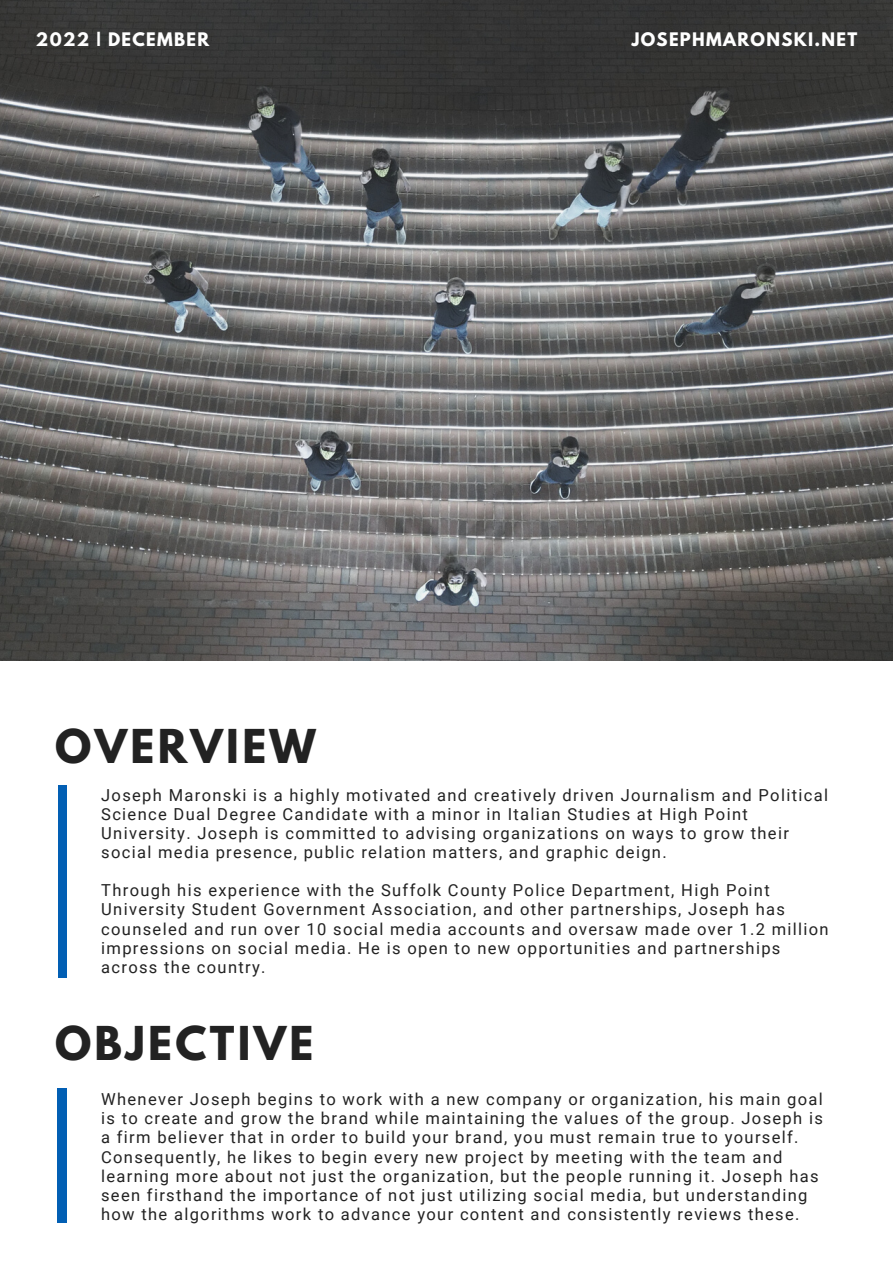
<style>
.page{position:relative;width:893px;height:1264px;background:#fff}
.page>*{position:absolute;margin:0;border:0;box-sizing:border-box;transform-origin:0 0}
.t1{font:700 41.25px "League Spartan";letter-spacing:.08em;color:#222}
.t2{font:16.5px/19px "Roboto";letter-spacing:.08em;color:#222}
.t3{font:700 16.5px "League Spartan";letter-spacing:.08em;color:#fff}
</style>
<div class="page">
<img style="left:0;top:0;width:892px;height:660px">
<div style="left:59px;top:785px;width:8px;height:192px;background:#025fb4"></div>
<div style="left:58px;top:1088px;width:9px;height:134px;background:#025fb4"></div>
<p class="t3" style="left:36px;top:31px;width:175px">2022 | DECEMBER</p>
<p class="t3" style="left:631px;top:31px;width:227px">JOSEPHMARONSKI.NET</p>
<h1 class="t1" style="left:55px;top:725px;width:262px">OVERVIEW</h1>
<p class="t2" style="left:101px;top:785px;width:728px">Joseph Maronski is a highly motivated and creatively driven Journalism and Political Science Dual Degree Candidate with a minor in Italian Studies at High Point University. Joseph is committed to advising organizations on ways to grow their social media presence, public relation matters, and graphic deign.</p>
<p class="t2" style="left:101px;top:881px;width:729px">Through his experience with the Suffolk County Police Department, High Point University Student Government Association, and other partnerships, Joseph has counseled and run over 10 social media accounts and oversaw made over 1.2 million impressions on social media. He is open to new opportunities and partnerships across the country.</p>
<h1 class="t1" style="left:55px;top:1023px;width:260px">OBJECTIVE</h1>
<p class="t2" style="left:101px;top:1089px;width:723px">Whenever Joseph begins to work with a new company or organization, his main goal is to create and grow the brand while maintaining the values of the group. Joseph is a firm believer that in order to build your brand, you must remain true to yourself.<br>Consequently, he likes to begin every new project by meeting with the team and learning more about not just the organization, but the people running it. Joseph has seen firsthand the importance of not just utilizing social media, but understanding how the algorithms work to advance your content and consistently reviews these.</p>
</div>
